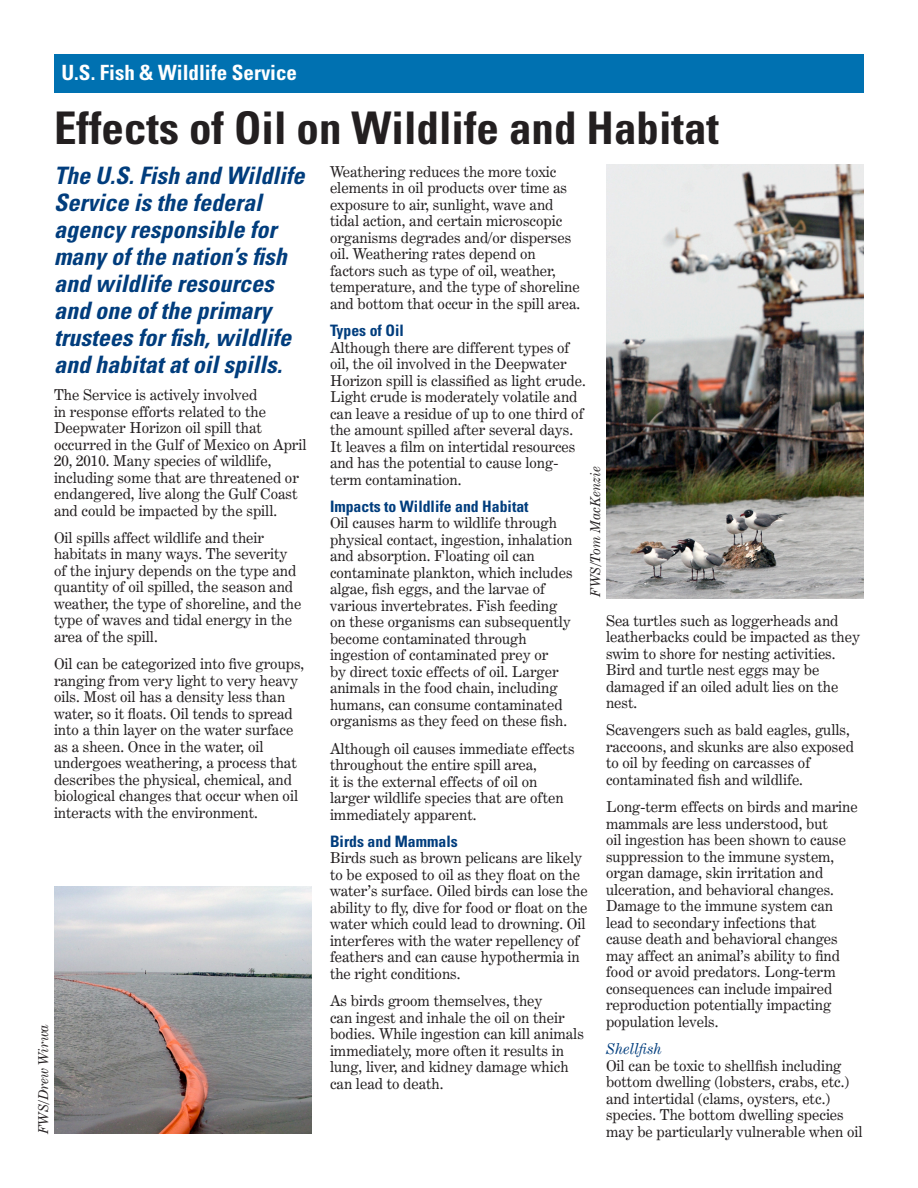
<style>
.page{position:relative;width:918px;height:1188px;background:#fff}
.page>*{position:absolute;margin:0;border:0;box-sizing:border-box;transform-origin:0 0}
.t1{font:700 condensed 45px "Univers";color:#231f20}
.t2{font:italic 700 condensed 24px/27px "Univers";color:#013d7d}
.t3{font:700 condensed 21px "Univers";color:#fff}
.t4{font:700 condensed 15.75px "Univers";color:#013d7d}
.t5{font:15px/16.5px "Century Expanded BT";color:#231f20}
.t6{font:italic 13.5px "Century Expanded BT";color:#231f20}
.s1{font-style:italic;color:#013d7d}
</style>
<div class="page">
<div style="left:54px;top:54px;width:810px;height:39px;background:#0071b1"></div>
<img style="left:606px;top:165px;width:258px;height:433px">
<img style="left:54px;top:886px;width:258px;height:248px">
<p class="t3" style="left:62px;top:59px;width:237px">U.S. Fish &amp; Wildlife Service</p>
<p class="t1" style="left:54px;top:100px;width:667px">Effects of Oil on Wildlife and Habitat</p>
<p class="t2" style="left:54px;top:162px;width:252px">The U.S. Fish and Wildlife<br>Service is the federal agency responsible for many of the nation’s fish and wildlife resources and one of the primary trustees for fish, wildlife and habitat at oil spills.</p>
<p class="t5" style="left:54px;top:386px;width:254px">The Service is actively involved<br>in response efforts related to the Deepwater Horizon oil spill that occurred in the Gulf of Mexico on April 20, 2010. Many species of wildlife, including some that are threatened or endangered, live along the Gulf Coast and could be impacted by the spill.</p>
<p class="t5" style="left:54px;top:529px;width:249px">Oil spills affect wildlife and their habitats in many ways. The severity of the injury depends on the type and quantity of oil spilled, the season and weather, the type of shoreline, and the type of waves and tidal energy in the area of the spill.</p>
<p class="t5" style="left:54px;top:655px;width:252px">Oil can be categorized into five groups, ranging from very light to very heavy oils. Most oil has a density less than water, so it floats. Oil tends to spread into a thin layer on the water surface as a sheen. Once in the water, oil undergoes weathering, a process that describes the physical, chemical, and biological changes that occur when oil interacts with the environment.</p>
<p class="t6" style="left:35px;top:1134px;width:111px;rotate:-90deg">FWS/Drew Wirwa</p>
<p class="t5" style="left:330px;top:163px;width:252px">Weathering reduces the more toxic elements in oil products over time as exposure to air, sunlight, wave and tidal action, and certain microscopic organisms degrades and/or disperses oil. Weathering rates depend on factors such as type of oil, weather, temperature, and the type of shoreline and bottom that occur in the spill area.</p>
<p class="t4" style="left:330px;top:321px;width:75px">Types of Oil</p>
<p class="t5" style="left:330px;top:339px;width:257px">Although there are different types of oil, the oil involved in the Deepwater Horizon spill is classified as light crude.<br>Light crude is moderately volatile and can leave a residue of up to one third of the amount spilled after several days.<br>It leaves a film on intertidal resources and has the potential to cause long&shy;term contamination.</p>
<p class="t4" style="left:330px;top:497px;width:200px">Impacts to Wildlife and Habitat</p>
<p class="t5" style="left:330px;top:515px;width:244px">Oil causes harm to wildlife through physical contact, ingestion, inhalation and absorption. Floating oil can contaminate plankton, which includes algae, fish eggs, and the larvae of various invertebrates. Fish feeding on these organisms can subsequently become contaminated through ingestion of contaminated prey or<br>by direct toxic effects of oil. Larger animals in the food chain, including humans, can consume contaminated organisms as they feed on these fish.</p>
<p class="t5" style="left:330px;top:740px;width:246px">Although oil causes immediate effects throughout the entire spill area,<br>it is the external effects of oil on larger wildlife species that are often immediately apparent.</p>
<p class="t4" style="left:330px;top:832px;width:129px">Birds and Mammals</p>
<p class="t5" style="left:330px;top:850px;width:259px">Birds such as brown pelicans are likely to be exposed to oil as they float on the water’s surface. Oiled birds can lose the ability to fly, dive for food or float on the water which could lead to drowning. Oil interferes with the water repellency of feathers and can cause hypothermia in the right conditions.</p>
<p class="t5" style="left:330px;top:993px;width:255px">As birds groom themselves, they<br>can ingest and inhale the oil on their bodies. While ingestion can kill animals immediately, more often it results in lung, liver, and kidney damage which can lead to death.</p>
<p class="t6" style="left:587px;top:597px;width:132px;rotate:-90deg">FWS/Tom MacKenzie</p>
<p class="t5" style="left:606px;top:612px;width:256px">Sea turtles such as loggerheads and leatherbacks could be impacted as they swim to shore for nesting activities.<br>Bird and turtle nest eggs may be damaged if an oiled adult lies on the nest.</p>
<p class="t5" style="left:606px;top:722px;width:249px">Scavengers such as bald eagles, gulls, raccoons, and skunks are also exposed to oil by feeding on carcasses of contaminated fish and wildlife.</p>
<p class="t5" style="left:606px;top:798px;width:253px">Long-term effects on birds and marine mammals are less understood, but<br>oil ingestion has been shown to cause suppression to the immune system, organ damage, skin irritation and ulceration, and behavioral changes.<br>Damage to the immune system can lead to secondary infections that<br>cause death and behavioral changes may affect an animal’s ability to find food or avoid predators. Long-term consequences can include impaired reproduction potentially impacting population levels.</p>
<p class="t5" style="left:606px;top:1040px;width:258px"><span class="s1">Shellfish<br></span>Oil can be toxic to shellfish including bottom dwelling (lobsters, crabs, etc.) and intertidal (clams, oysters, etc.) species. The bottom dwelling species may be particularly vulnerable when oil</p>
</div>
